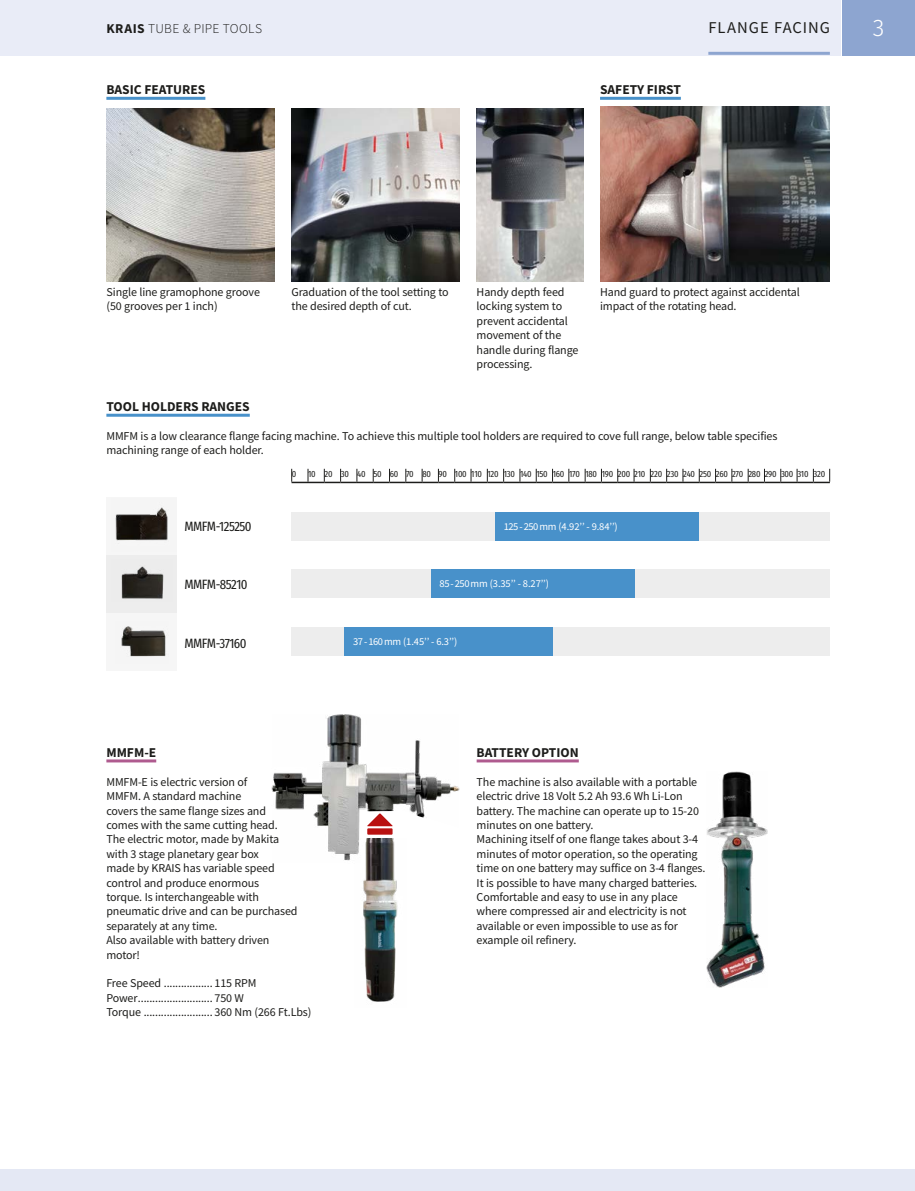
<style>
.page{position:relative;width:915px;height:1191px;background:#fff}
.page>*{position:absolute;margin:0;border:0;box-sizing:border-box;transform-origin:0 0}
.t1{font:300 24px "Fira Sans";color:#fff}
.t2{font:16.5px "Source Sans Pro";color:#1d1d1b}
.t3{font:700 13.5px "Source Sans Pro";color:#1d1d1b}
.t4{font:13.5px "Fira Sans Condensed";letter-spacing:-.04em;color:#1d1d1b}
.t5{font:300 13.5px "Source Sans Pro";letter-spacing:.025em;color:#1d1d1b}
.t6{font:12px/14.4px "Source Sans Pro";letter-spacing:-.01em;color:#1d1d1b}
.t7{font:10.5px "Source Sans Pro";letter-spacing:-.05em;color:#fff}
.t8{font:10.5px "Source Sans Pro";letter-spacing:-.03em;color:#fff}
.t9{font:9px "Fira Sans Condensed";letter-spacing:-.03em;color:#1d1d1b}
.s1{font-weight:700}
</style>
<div class="page">
<img style="left:271px;top:714px;width:188px;height:147px">
<svg style="left:367px;top:813px;width:25px;height:21px"></svg>
<img style="left:354px;top:838px;width:52px;height:164px">
<img style="left:706px;top:771px;width:61px;height:216px">
<hr style="left:600px;top:97px;width:80px;height:3px;background:#4891ca">
<img style="left:600px;top:106px;width:229px;height:175px">
<img style="left:291px;top:109px;width:168px;height:172px">
<hr style="left:106px;top:97px;width:99px;height:3px;background:#4891ca">
<img style="left:476px;top:109px;width:107px;height:172px">
<img style="left:106px;top:109px;width:168px;height:172px">
<hr style="left:106px;top:414px;width:144px;height:3px;background:#4891ca">
<div style="left:291px;top:627px;width:538px;height:29px;background:#ededed"></div>
<div style="left:291px;top:569px;width:538px;height:29px;background:#ededed"></div>
<div style="left:291px;top:512px;width:538px;height:28px;background:#ededed"></div>
<div style="left:495px;top:512px;width:203px;height:28px;background:#4891ca"></div>
<div style="left:431px;top:569px;width:203px;height:29px;background:#4891ca"></div>
<div style="left:344px;top:627px;width:209px;height:29px;background:#4891ca"></div>
<svg style="left:291px;top:469px;width:539px;height:14px"></svg>
<div style="left:106px;top:555px;width:71px;height:58px;background:#ededed"></div>
<div style="left:106px;top:497px;width:71px;height:58px;background:#f6f6f6"></div>
<div style="left:106px;top:613px;width:71px;height:57px;background:#f6f6f6"></div>
<img style="left:115px;top:507px;width:53px;height:34px">
<img style="left:121px;top:566px;width:43px;height:33px">
<img style="left:121px;top:626px;width:45px;height:31px">
<hr style="left:106px;top:759px;width:50px;height:3px;background:#af5b8f">
<hr style="left:476px;top:759px;width:102px;height:3px;background:#af5b8f">
<div style="left:0;top:1169px;width:914px;height:22px;background:#e4e8f4"></div>
<div style="left:0;top:0;width:840px;height:55px;background:#e9ecf7"></div>
<div style="left:842px;top:0;width:72px;height:55px;background:#8da5d0"></div>
<hr style="left:708px;top:52px;width:121px;height:3px;background:#8da5d0">
<p class="t5" style="left:106px;top:20px;width:157px"><span class="s1">KRAIS</span> TUBE &amp; PIPE TOOLS</p>
<h2 class="t2" style="left:708px;top:17px;width:20px">Flange</h2>
<h2 class="t2" style="left:773px;top:17px;width:19px">Facing</h2>
<h1 class="t1" style="left:872px;top:10px;width:13px">3</h1>
<p class="t3" style="left:106px;top:81px;width:100px">BASIC FEATURES</p>
<p class="t3" style="left:600px;top:81px;width:82px">SAFETY FIRST</p>
<p class="t6" style="left:106px;top:285px;width:155px">Single line gramophone groove (50 grooves per 1 inch)</p>
<p class="t6" style="left:476px;top:285px;width:103px">Handy depth feed locking system to prevent accidental movement of the handle during flange processing.</p>
<p class="t3" style="left:106px;top:397px;width:145px">TOOL HOLDERS RANGES</p>
<p class="t6" style="left:106px;top:429px;width:672px">MMFM is a low clearance flange facing machine. To achieve this multiple tool holders are required to cove full range, below table specifies machining range of each holder.</p>
<p class="t6" style="left:291px;top:285px;width:159px">Graduation of the tool setting to the desired depth of cut.</p>
<p class="t6" style="left:600px;top:285px;width:201px">Hand guard to protect against accidental impact of the rotating head.</p>
<p class="t9" style="left:292px;top:466px;width:6px">0</p>
<p class="t9" style="left:308px;top:466px;width:518px">10 20 30 40 50 60 70 80 90 100 110 120 130 140 150 160 170 180 190 200 210 220 230 240 250 260 270 280 290 300 310 320</p>
<p class="t4" style="left:184px;top:514px;width:69px">MMFM-125250</p>
<p class="t7" style="left:503px;top:519px;width:115px">125 - 250 mm (4.92’’ - 9.84’’)</p>
<p class="t4" style="left:184px;top:572px;width:65px">MMFM-85210</p>
<p class="t8" style="left:439px;top:577px;width:111px">85 - 250 mm (3.35’’ - 8.27’’)</p>
<p class="t4" style="left:184px;top:630px;width:64px">MMFM-37160</p>
<p class="t7" style="left:353px;top:635px;width:106px">37 - 160 mm (1.45’’ - 6.3’’)</p>
<p class="t3" style="left:106px;top:743px;width:51px">MMFM-E</p>
<p class="t6" style="left:106px;top:774px;width:193px">MMFM-E is electric version of<br>MMFM. A standard machine<br>covers the same flange sizes and comes with the same cutting head.<br>The electric motor, made by Makita with 3 stage planetary gear box<br>made by KRAIS has variable speed control and produce enormous torque. Is interchangeable with pneumatic drive and can be purchased separately at any time.<br>Also available with battery driven motor!</p>
<p class="t6" style="left:106px;top:976px;width:206px">Free Speed ................. 115 RPM<br>Power.......................... 750 W<br>Torque ........................ 360 Nm (266 Ft.Lbs)</p>
<p class="t3" style="left:476px;top:743px;width:104px">BATTERY OPTION</p>
<p class="t6" style="left:476px;top:774px;width:230px">The machine is also available with a portable electric drive 18 Volt 5.2 Ah 93.6 Wh Li-Lon battery. The machine can operate up to 15-20 minutes on one battery.<br>Machining itself of one flange takes about 3-4 minutes of motor operation, so the operating time on one battery may suffice on 3-4 flanges.<br>It is possible to have many charged batteries.<br>Comfortable and easy to use in any place where compressed air and electricity is not available or even impossible to use as for example oil refinery.</p>
</div>
